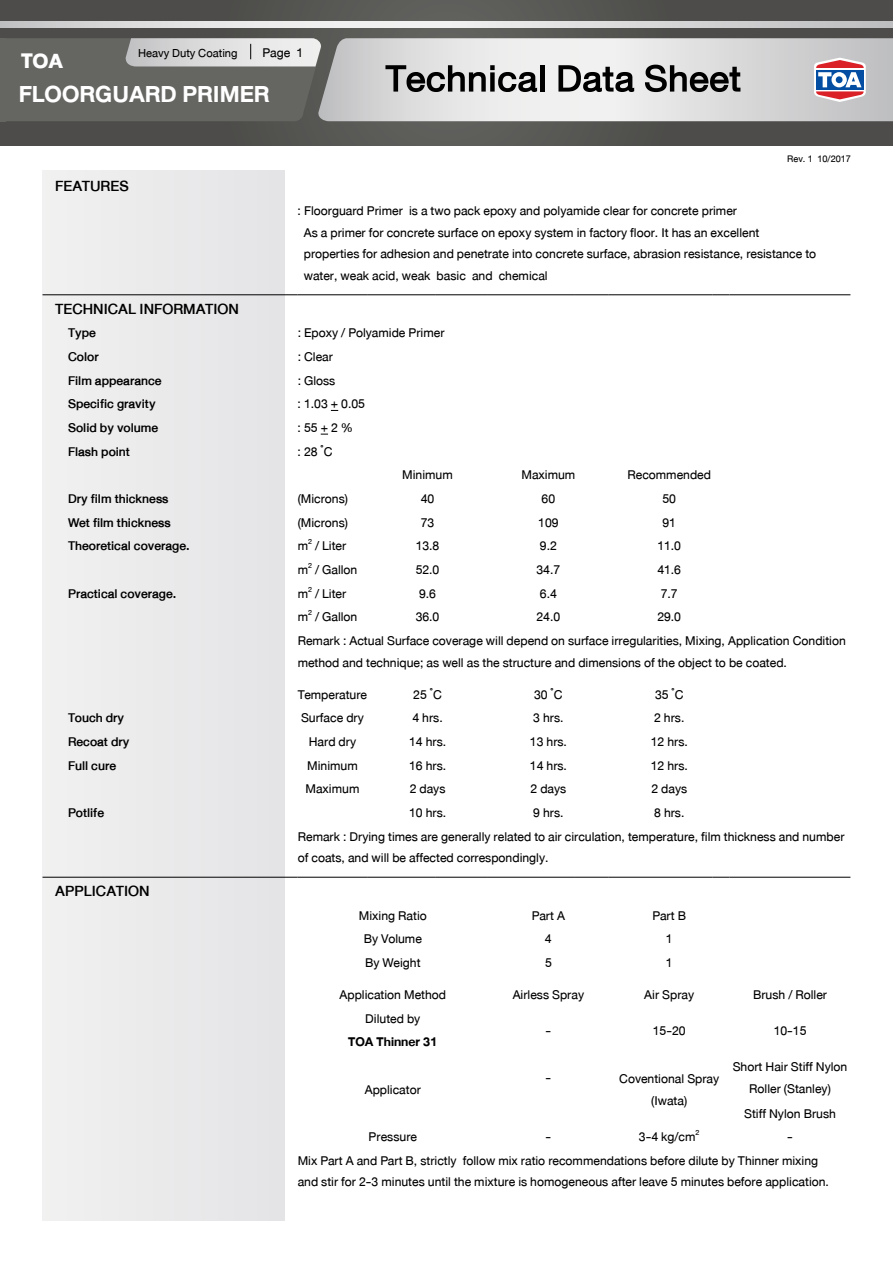
<style>
.page{position:relative;width:893px;height:1263px;background:#fff}
.page>*{position:absolute;margin:0;border:0;box-sizing:border-box;transform-origin:0 0}
.t1{font:500 54px "DB Helvethaica X";color:#000}
.t2{font:700 33px "DB Helvethaica X";color:#fff}
.t3{font:900 29.25px "DB Helvethaica X";color:#fff}
.t4{font:500 21px "DB Helvethaica X";color:#000}
.t5{font:18px/21.6px "DB Helvethaica X";color:#000}
.t6{font:500 18px "DB Helvethaica X";color:#000}
.t7{font:700 18px "DB Helvethaica X";color:#000}
.t8{font:16.5px "DB Helvethaica X";color:#000}
.t9{font:13.5px "DB Helvethaica X";color:#000}
</style>
<div class="page">
<svg style="left:0;top:0;width:893px;height:145px;background:#555452"></svg>
<svg style="left:322px;top:38px;width:571px;height:83px"></svg>
<svg style="left:814px;top:58px;width:52px;height:44px"></svg>
<svg style="left:0;top:22px;width:893px;height:6px"></svg>
<svg style="left:6px;top:38px;width:316px;height:83px;background:#7d7d7a"></svg>
<div style="left:0;top:38px;width:6px;height:83px;background:#656562"></div>
<div style="left:43px;top:170px;width:241px;height:1050px;background:#eaeaeb"></div>
<hr style="left:43px;top:294px;width:255px;height:1px;background:#000">
<hr style="left:298px;top:294px;width:69px;height:1px;background:#000">
<hr style="left:367px;top:294px;width:69px;height:1px;background:#000">
<hr style="left:436px;top:294px;width:52px;height:1px;background:#000">
<hr style="left:488px;top:294px;width:86px;height:1px;background:#000">
<hr style="left:574px;top:294px;width:35px;height:1px;background:#000">
<hr style="left:609px;top:294px;width:103px;height:1px;background:#000">
<svg style="left:712px;top:294px;width:18px;height:1px"></svg>
<hr style="left:730px;top:294px;width:120px;height:1px;background:#000">
<hr style="left:43px;top:877px;width:255px;height:1px;background:#000">
<hr style="left:298px;top:877px;width:69px;height:1px;background:#000">
<hr style="left:367px;top:877px;width:69px;height:1px;background:#000">
<hr style="left:436px;top:877px;width:52px;height:1px;background:#000">
<hr style="left:488px;top:877px;width:86px;height:1px;background:#000">
<hr style="left:574px;top:877px;width:35px;height:1px;background:#000">
<hr style="left:609px;top:877px;width:103px;height:1px;background:#000">
<svg style="left:712px;top:877px;width:18px;height:1px"></svg>
<hr style="left:730px;top:877px;width:120px;height:1px;background:#000">
<h3 class="t3" style="left:21px;top:44px;width:43px">TOA</h3>
<p class="t8" style="left:138px;top:43px;width:101px">Heavy Duty Coating</p>
<p class="t5" style="left:263px;top:42px;width:42px">Page 1</p>
<h2 class="t2" style="left:19px;top:75px;width:252px">FLOORGUARD PRIMER</h2>
<p class="t4" style="left:55px;top:175px;width:75px">FEATURES</p>
<h1 class="t1" style="left:385px;top:48px;width:358px">Technical Data Sheet</h1>
<p class="t9" style="left:787px;top:151px;width:65px">Rev. 1 10/2017</p>
<p class="t5" style="left:304px;top:200px;width:514px;text-indent:-6px">: Floorguard Primer is a two pack epoxy and polyamide clear for concrete primer<br>As a primer for concrete surface on epoxy system in factory floor. It has an excellent properties for adhesion and penetrate into concrete surface, abrasion resistance, resistance to water, weak acid, weak basic and chemical</p>
<p class="t4" style="left:55px;top:297px;width:185px">TECHNICAL INFORMATION</p>
<p class="t6" style="left:68px;top:323px;width:29px">Type</p>
<p class="t5" style="left:298px;top:322px;width:148px">: Epoxy / Polyamide Primer</p>
<p class="t6" style="left:68px;top:346px;width:32px">Color</p>
<p class="t5" style="left:298px;top:346px;width:37px">: Clear</p>
<p class="t6" style="left:68px;top:370px;width:95px">Film appearance</p>
<p class="t5" style="left:298px;top:369px;width:39px">: Gloss</p>
<p class="t6" style="left:68px;top:394px;width:89px">Specific gravity</p>
<p class="t5" style="left:298px;top:393px;width:69px">: 1.03 + 0.05</p>
<p class="t6" style="left:68px;top:417px;width:92px">Solid by volume</p>
<p class="t5" style="left:298px;top:417px;width:57px">: 55 + 2 %</p>
<p class="t6" style="left:68px;top:441px;width:63px">Flash point</p>
<p class="t5" style="left:298px;top:440px;width:36px">: 28 ํC</p>
<p class="t5" style="left:402px;top:464px;width:52px">Minimum</p>
<p class="t5" style="left:521px;top:464px;width:55px">Maximum</p>
<p class="t5" style="left:627px;top:464px;width:85px">Recommended</p>
<p class="t6" style="left:68px;top:488px;width:102px">Dry film thickness</p>
<p class="t5" style="left:298px;top:488px;width:52px">(Microns)</p>
<p class="t5" style="left:421px;top:488px;width:15px">40</p>
<p class="t5" style="left:542px;top:488px;width:15px">60</p>
<p class="t5" style="left:662px;top:488px;width:15px">50</p>
<p class="t6" style="left:68px;top:512px;width:104px">Wet film thickness</p>
<p class="t5" style="left:298px;top:511px;width:52px">(Microns)</p>
<p class="t5" style="left:421px;top:511px;width:15px">73</p>
<p class="t5" style="left:538px;top:511px;width:22px">109</p>
<p class="t5" style="left:662px;top:511px;width:15px">91</p>
<p class="t6" style="left:68px;top:536px;width:123px">Theoretical coverage.</p>
<p class="t5" style="left:298px;top:535px;width:50px">m<sup>2</sup> / Liter</p>
<p class="t5" style="left:416px;top:535px;width:25px">13.8</p>
<p class="t5" style="left:540px;top:535px;width:18px">9.2</p>
<p class="t5" style="left:657px;top:535px;width:25px">11.0</p>
<p class="t5" style="left:298px;top:559px;width:61px">m<sup>2</sup> / Gallon</p>
<p class="t5" style="left:416px;top:559px;width:25px">52.0</p>
<p class="t5" style="left:536px;top:559px;width:25px">34.7</p>
<p class="t5" style="left:657px;top:559px;width:25px">41.6</p>
<p class="t6" style="left:68px;top:583px;width:110px">Practical coverage.</p>
<p class="t5" style="left:298px;top:582px;width:50px">m<sup>2</sup> / Liter</p>
<p class="t5" style="left:419px;top:582px;width:18px">9.6</p>
<p class="t5" style="left:540px;top:582px;width:18px">6.4</p>
<p class="t5" style="left:661px;top:582px;width:18px">7.7</p>
<p class="t5" style="left:298px;top:606px;width:61px">m<sup>2</sup> / Gallon</p>
<p class="t5" style="left:416px;top:606px;width:25px">36.0</p>
<p class="t5" style="left:536px;top:606px;width:25px">24.0</p>
<p class="t5" style="left:298px;top:605px;width:550px;line-height:23.7px;text-indent:360px">29.0<br>Remark : Actual Surface coverage will depend on surface irregularities, Mixing, Application Condition</p>
<p class="t5" style="left:298px;top:646px;width:491px;line-height:32.1px">method and technique; as well as the structure and dimensions of the object to be coated.<br>Temperature</p>
<p class="t5" style="left:413px;top:684px;width:30px">25 ํC</p>
<p class="t5" style="left:534px;top:684px;width:30px">30 ํC</p>
<p class="t5" style="left:655px;top:684px;width:30px">35 ํC</p>
<p class="t6" style="left:68px;top:708px;width:58px">Touch dry</p>
<p class="t5" style="left:301px;top:707px;width:64px">Surface dry</p>
<p class="t5" style="left:412px;top:707px;width:32px">4 hrs.</p>
<p class="t5" style="left:533px;top:707px;width:32px">3 hrs.</p>
<p class="t5" style="left:654px;top:707px;width:32px">2 hrs.</p>
<p class="t6" style="left:68px;top:732px;width:63px">Recoat dry</p>
<p class="t5" style="left:309px;top:731px;width:49px">Hard dry</p>
<p class="t5" style="left:409px;top:731px;width:39px">14 hrs.</p>
<p class="t5" style="left:530px;top:731px;width:39px">13 hrs.</p>
<p class="t5" style="left:651px;top:731px;width:39px">12 hrs.</p>
<p class="t6" style="left:68px;top:755px;width:50px">Full cure</p>
<p class="t5" style="left:307px;top:755px;width:52px">Minimum</p>
<p class="t5" style="left:409px;top:755px;width:39px">16 hrs.</p>
<p class="t5" style="left:530px;top:755px;width:39px">14 hrs.</p>
<p class="t5" style="left:651px;top:755px;width:39px">12 hrs.</p>
<p class="t5" style="left:305px;top:778px;width:55px">Maximum</p>
<p class="t5" style="left:410px;top:778px;width:37px">2 days</p>
<p class="t5" style="left:530px;top:778px;width:37px">2 days</p>
<p class="t5" style="left:651px;top:778px;width:37px">2 days</p>
<p class="t6" style="left:68px;top:803px;width:38px">Potlife</p>
<p class="t5" style="left:409px;top:802px;width:39px">10 hrs.</p>
<p class="t5" style="left:533px;top:802px;width:32px">9 hrs.</p>
<p class="t5" style="left:298px;top:801px;width:548px;line-height:23.7px;text-indent:356px">8 hrs.<br>Remark : Drying times are generally related to air circulation, temperature, film thickness and number</p>
<p class="t5" style="left:298px;top:847px;width:252px">of coats, and will be affected correspondingly.</p>
<p class="t4" style="left:55px;top:879px;width:96px">APPLICATION</p>
<p class="t5" style="left:359px;top:904px;width:70px">Mixing Ratio</p>
<p class="t5" style="left:532px;top:904px;width:35px">Part A</p>
<p class="t5" style="left:652px;top:904px;width:35px">Part B</p>
<p class="t5" style="left:364px;top:928px;width:60px">By Volume</p>
<p class="t5" style="left:545px;top:928px;width:8px">4</p>
<p class="t5" style="left:666px;top:928px;width:8px">1</p>
<p class="t5" style="left:365px;top:952px;width:57px">By Weight</p>
<p class="t5" style="left:545px;top:952px;width:8px">5</p>
<p class="t5" style="left:666px;top:952px;width:8px">1</p>
<p class="t5" style="left:339px;top:984px;width:108px">Application Method</p>
<p class="t5" style="left:513px;top:984px;width:73px">Airless Spray</p>
<p class="t5" style="left:644px;top:984px;width:51px">Air Spray</p>
<p class="t5" style="left:753px;top:984px;width:76px">Brush / Roller</p>
<p class="t5" style="left:365px;top:1008px;width:57px">Diluted by</p>
<p class="t5" style="left:546px;top:1019px;width:7px">-</p>
<p class="t5" style="left:653px;top:1019px;width:34px">15-20</p>
<p class="t5" style="left:774px;top:1019px;width:34px">10-15</p>
<p class="t7" style="left:348px;top:1032px;width:91px">TOA Thinner 31</p>
<p class="t5" style="left:365px;top:1079px;width:58px">Applicator</p>
<p class="t5" style="left:546px;top:1067px;width:7px">-</p>
<p class="t5" style="left:619px;top:1068px;width:102px;text-align:center">Coventional Spray (Iwata)</p>
<p class="t5" style="left:733px;top:1056px;width:116px;text-align:center">Short Hair Stiff Nylon<br>Roller (Stanley)</p>
<p class="t5" style="left:744px;top:1102px;width:93px">Stiff Nylon Brush</p>
<p class="t5" style="left:369px;top:1126px;width:50px">Pressure</p>
<p class="t5" style="left:546px;top:1126px;width:7px">-</p>
<p class="t5" style="left:639px;top:1126px;width:62px">3-4 kg/cm<sup>2</sup></p>
<p class="t5" style="left:298px;top:1125px;width:522px;line-height:23.7px;text-indent:490px">-<br>Mix Part A and Part B, strictly follow mix ratio recommendations before dilute by Thinner mixing</p>
<p class="t5" style="left:298px;top:1171px;width:533px">and stir for 2-3 minutes until the mixture is homogeneous after leave 5 minutes before application.</p>
</div>
